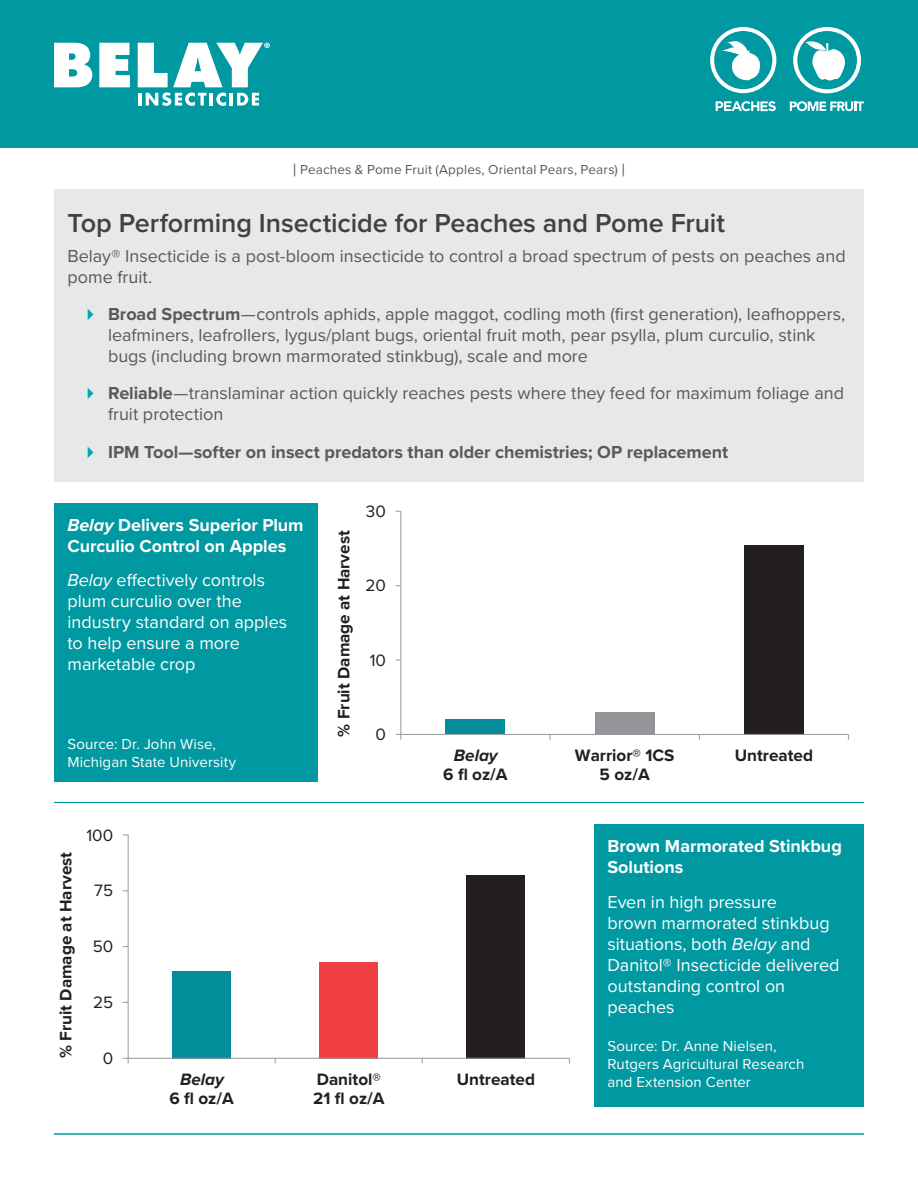
<style>
.page{position:relative;width:918px;height:1188px;background:#fff}
.page>*{position:absolute;margin:0;border:0;box-sizing:border-box;transform-origin:0 0}
.Heading_1{font:600 27px "Proxima Nova";letter-spacing:-.005em;color:#414142}
.body{font:18px/21px "Proxima Nova";color:#58595b}
.table_cell{font:18px/21px "Proxima Nova";color:#fff}
.table_cell-2{font:700 18px/21px "Proxima Nova";letter-spacing:-.005em;color:#fff}
.t1{font:700 18px "Proxima Nova";color:#58595b}
.t2{font:700 17.1px/19.4px "Proxima Nova";color:#231f20;text-align:center}
.t3{font:17.1px "Proxima Nova";color:#231f20}
.table_cell-3{font:15px "Proxima Nova";letter-spacing:.005em;color:#fff}
.crop{font:13.5px "Proxima Nova";letter-spacing:.01em;color:#58595b}
.s1{font-size:18px}
.s2{font-weight:700}
.s3{font-style:italic}
</style>
<div class="page">
<div style="left:0;top:0;width:918px;height:148px;background:#0098a1"></div>
<hr style="left:54px;top:1133px;width:810px;height:2px;background:#0098a1">
<svg style="left:54px;top:43px;width:38px;height:44px;background:#dcf1f2"></svg>
<svg style="left:99px;top:43px;width:31px;height:44px"></svg>
<svg style="left:138px;top:43px;width:132px;height:63px"></svg>
<div style="left:54px;top:189px;width:810px;height:292px;background:#e7e8e8"></div>
<hr style="left:54px;top:802px;width:810px;height:1px;background:#0098a1">
<div style="left:446px;top:719px;width:59px;height:15px;background:#038c9a"></div>
<div style="left:744px;top:545px;width:60px;height:189px;background:#231f20"></div>
<div style="left:595px;top:712px;width:60px;height:22px;background:#939598"></div>
<hr style="left:400px;top:511px;width:1px;height:223px;background:#989a9d">
<hr style="left:401px;top:734px;width:447px;height:1px;background:#989a9d">
<div style="left:54px;top:503px;width:264px;height:278px;background:#0098a1"></div>
<div style="left:172px;top:971px;width:59px;height:87px;background:#038c9a"></div>
<div style="left:319px;top:962px;width:59px;height:96px;background:#ef3f42"></div>
<div style="left:466px;top:875px;width:59px;height:183px;background:#231f20"></div>
<hr style="left:128px;top:835px;width:1px;height:223px;background:#989a9d">
<hr style="left:128px;top:1058px;width:441px;height:1px;background:#989a9d">
<svg style="left:123px;top:1058px;width:6px;height:5px"></svg>
<div style="left:594px;top:825px;width:270px;height:282px;background:#0098a1"></div>
<svg style="left:793px;top:27px;width:68px;height:66px"></svg>
<svg style="left:790px;top:101px;width:74px;height:10px"></svg>
<svg style="left:710px;top:27px;width:66px;height:66px"></svg>
<svg style="left:716px;top:101px;width:60px;height:10px"></svg>
<p class="crop" style="left:293px;top:162px;width:334px"><span class="s1">|</span> Peaches &amp; Pome Fruit (Apples, Oriental Pears, Pears) <span class="s1">|</span></p>
<p class="Heading_1" style="left:68px;top:207px;width:659px">Top Performing Insecticide for Peaches and Pome Fruit</p>
<p class="body" style="left:68px;top:246px;width:780px">Belay® Insecticide is a post-bloom insecticide to control a broad spectrum of pests on peaches and pome fruit.</p>
<p class="body" style="left:108px;top:304px;width:739px"><span class="s2">Broad Spectrum</span>—controls aphids, apple maggot, codling moth (first generation), leafhoppers, leafminers, leafrollers, lygus/plant bugs, oriental fruit moth, pear psylla, plum curculio, stink bugs (including brown marmorated stinkbug), scale and more</p>
<p class="body" style="left:108px;top:383px;width:738px"><span class="s2">Reliable</span>—translaminar action quickly reaches pests where they feed for maximum foliage and fruit protection</p>
<p class="t1" style="left:108px;top:441px;width:622px">IPM Tool—softer on insect predators than older chemistries; OP replacement</p>
<p class="table_cell-2" style="left:68px;top:515px;width:238px"><span class="s3">Belay</span> Delivers Superior Plum<br>Curculio Control on Apples</p>
<p class="table_cell" style="left:68px;top:570px;width:221px"><span class="s3">Belay</span> effectively controls plum curculio over the industry standard on apples</p>
<p class="table_cell" style="left:68px;top:633px;width:174px">to help ensure a more marketable crop</p>
<p class="table_cell-3" style="left:68px;top:735px;width:150px">Source: Dr. John Wise,</p>
<p class="table_cell-3" style="left:68px;top:753px;width:170px">Michigan State University</p>
<p class="t2" style="left:335px;top:737px;width:208px;rotate:-90deg">% Fruit Damage at Harvest</p>
<p class="t3" style="left:366px;top:501px;width:22px">30</p>
<p class="t3" style="left:365px;top:575px;width:22px">20</p>
<p class="t3" style="left:370px;top:650px;width:18px">10</p>
<p class="t3" style="left:376px;top:724px;width:12px">0</p>
<p class="t2" style="left:443px;top:746px;width:66px"><span class="s3">Belay<br></span>6 fl oz/A</p>
<p class="t2" style="left:575px;top:746px;width:101px">Warrior® 1CS<br>5 oz/A</p>
<p class="t2" style="left:735px;top:746px;width:80px">Untreated</p>
<p class="t2" style="left:57px;top:1058px;width:208px;rotate:-90deg">% Fruit Damage at Harvest</p>
<p class="t3" style="left:86px;top:825px;width:28px">100</p>
<p class="t3" style="left:94px;top:880px;width:20px">75</p>
<p class="t3" style="left:93px;top:936px;width:22px">50</p>
<p class="t3" style="left:93px;top:992px;width:22px">25</p>
<p class="t3" style="left:103px;top:1048px;width:12px">0</p>
<p class="t2" style="left:169px;top:1070px;width:66px"><span class="s3">Belay<br></span>6 fl oz/A</p>
<p class="t2" style="left:313px;top:1070px;width:73px;text-align:left">Danitol®<br>21 fl oz/A</p>
<p class="t2" style="left:457px;top:1070px;width:80px">Untreated</p>
<p class="table_cell-2" style="left:608px;top:837px;width:236px">Brown Marmorated Stinkbug<br>Solutions</p>
<p class="table_cell" style="left:608px;top:892px;width:234px">Even in high pressure<br>brown marmorated stinkbug situations, both <span class="s3">Belay</span> and<br>Danitol® Insecticide delivered outstanding control on peaches</p>
<p class="table_cell-3" style="left:608px;top:1037px;width:171px">Source: Dr. Anne Nielsen,</p>
<p class="table_cell-3" style="left:608px;top:1055px;width:198px">Rutgers Agricultural Research</p>
<p class="table_cell-3" style="left:608px;top:1073px;width:145px">and Extension Center</p>
</div>
